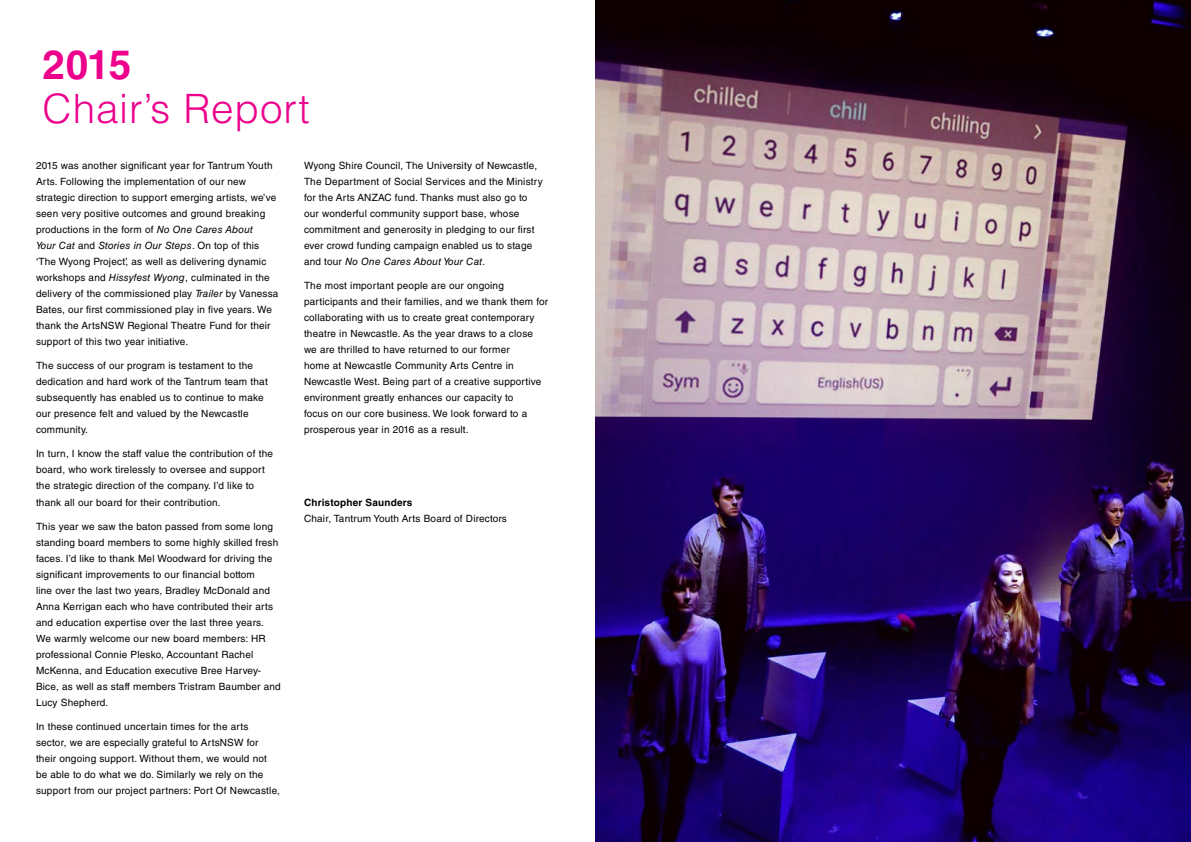
<style>
.page{position:relative;width:1191px;height:842px;background:#fff}
.page>*{position:absolute;margin:0;border:0;box-sizing:border-box;transform-origin:0 0}
.t1{font:300 40.5px "Helvetica LT Std";letter-spacing:.02em;color:#ec008c}
.t2{font:700 40.5px "Helvetica LT Std";color:#ec008c}
.t3{font:10px/16px "Helvetica LT Std";letter-spacing:.02em;color:#000}
.t4{font:700 10px "Helvetica LT Std";letter-spacing:.02em;color:#000}
.s1{font-style:italic}
</style>
<div class="page">
<img style="left:595px;top:0;width:596px;height:842px">
<h1 class="t2" style="left:43px;top:40px;width:90px">2015</h1>
<h1 class="t1" style="left:43px;top:83px;width:268px">Chair’s Report</h1>
<p class="t3" style="left:36px;top:158px;width:244px">2015 was another significant year for Tantrum Youth Arts. Following the implementation of our new strategic direction to support emerging artists, we’ve seen very positive outcomes and ground breaking productions in the form of <span class="s1">No One Cares About<br>Your Cat</span> and <span class="s1">Stories in Our Steps</span>. On top of this ‘The Wyong Project’, as well as delivering dynamic workshops and <span class="s1">Hissyfest Wyong</span>, culminated in the delivery of the commissioned play <span class="s1">Trailer</span> by Vanessa Bates, our first commissioned play in five years. We thank the ArtsNSW Regional Theatre Fund for their support of this two year initiative.</p>
<p class="t3" style="left:36px;top:358px;width:233px">The success of our program is testament to the dedication and hard work of the Tantrum team that subsequently has enabled us to continue to make our presence felt and valued by the Newcastle community.</p>
<p class="t3" style="left:36px;top:446px;width:238px">In turn, I know the staff value the contribution of the board, who work tirelessly to oversee and support the strategic direction of the company. I’d like to thank all our board for their contribution.</p>
<p class="t3" style="left:36px;top:518px;width:246px">This year we saw the baton passed from some long standing board members to some highly skilled fresh faces. I’d like to thank Mel Woodward for driving the significant improvements to our financial bottom<br>line over the last two years, Bradley McDonald and Anna Kerrigan each who have contributed their arts and education expertise over the last three years.<br>We warmly welcome our new board members: HR professional Connie Plesko, Accountant Rachel McKenna, and Education executive Bree Harvey-Bice, as well as staff members Tristram Baumber and Lucy Shepherd.</p>
<p class="t3" style="left:36px;top:718px;width:245px">In these continued uncertain times for the arts sector, we are especially grateful to ArtsNSW for their ongoing support. Without them, we would not be able to do what we do. Similarly we rely on the support from our project partners: Port Of Newcastle,</p>
<p class="t3" style="left:304px;top:158px;width:240px">Wyong Shire Council, The University of Newcastle, The Department of Social Services and the Ministry for the Arts ANZAC fund. Thanks must also go to our wonderful community support base, whose commitment and generosity in pledging to our first ever crowd funding campaign enabled us to stage and tour <span class="s1">No One Cares About Your Cat</span>.</p>
<p class="t3" style="left:304px;top:278px;width:246px">The most important people are our ongoing participants and their families, and we thank them for collaborating with us to create great contemporary theatre in Newcastle. As the year draws to a close we are thrilled to have returned to our former<br>home at Newcastle Community Arts Centre in Newcastle West. Being part of a creative supportive environment greatly enhances our capacity to<br>focus on our core business. We look forward to a prosperous year in 2016 as a result.</p>
<p class="t4" style="left:304px;top:496px;width:110px">Christopher Saunders</p>
<p class="t3" style="left:304px;top:510px;width:204px">Chair, Tantrum Youth Arts Board of Directors</p>
</div>
